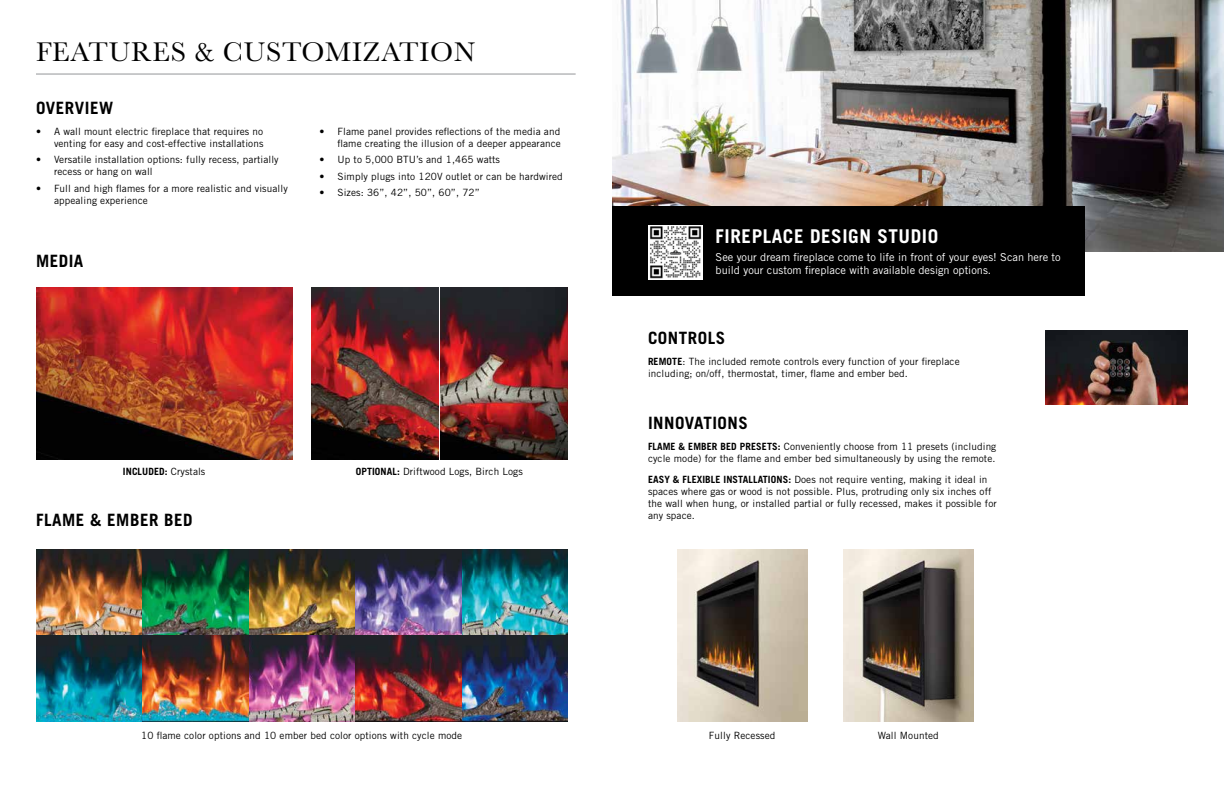
<style>
.page{position:relative;width:1224px;height:792px;background:#fff}
.page>*{position:absolute;margin:0;border:0;box-sizing:border-box;transform-origin:0 0}
.t1{font:28px "Baskerville";letter-spacing:.03em;color:#000}
.t2{font:700 19px "Trade Gothic LT Std";letter-spacing:.03em;color:#fff}
.t3{font:700 17px "Trade Gothic LT Std";letter-spacing:.03em;color:#000}
.t4{font:11px/13.2px "Trade Gothic LT Std";color:#fff}
.t5{font:10px/12px "Trade Gothic LT Std";letter-spacing:.01em;color:#000}
.t6{font:700 10px "Trade Gothic LT Std";letter-spacing:.01em;color:#000}
.s1{font-weight:400}
.s2{font-weight:700}
</style>
<div class="page">
<img style="left:612px;top:0;width:612px;height:251px">
<div style="left:612px;top:206px;width:473px;height:90px;background:#000"></div>
<img style="left:648px;top:225px;width:54px;height:54px">
<img style="left:1045px;top:330px;width:143px;height:74px">
<img style="left:36px;top:288px;width:256px;height:172px">
<img style="left:311px;top:288px;width:127px;height:172px">
<img style="left:440px;top:288px;width:127px;height:172px">
<img style="left:36px;top:549px;width:531px;height:172px">
<img style="left:677px;top:549px;width:130px;height:172px">
<img style="left:843px;top:550px;width:130px;height:171px">
<hr style="left:36px;top:74px;width:540px;height:1px;background:#939598">
<h1 class="t1" style="left:36px;top:34px;width:441px">FEATURES &amp; CUSTOMIZATION</h1>
<h3 class="t3" style="left:36px;top:97px;width:79px">OVERVIEW</h3>
<p class="t5" style="left:36px;top:125px;width:229px;text-align:right">• A wall mount electric fireplace that requires no venting for easy and cost-effective installations</p>
<p class="t5" style="left:54px;top:154px;width:226px;text-indent:-18px">• Versatile installation options: fully recess, partially recess or hang on wall</p>
<p class="t5" style="left:54px;top:182px;width:235px;text-indent:-18px">• Full and high flames for a more realistic and visually appealing experience</p>
<p class="t5" style="left:320px;top:125px;width:243px;text-align:right">• Flame panel provides reflections of the media and flame creating the illusion of a deeper appearance</p>
<p class="t5" style="left:320px;top:154px;width:182px">• Up to 5,000 BTU’s and 1,465 watts</p>
<p class="t5" style="left:320px;top:170px;width:245px">• Simply plugs into 120V outlet or can be hardwired</p>
<p class="t5" style="left:320px;top:187px;width:162px">• Sizes: 36”, 42”, 50”, 60”, 72”</p>
<h3 class="t3" style="left:36px;top:250px;width:49px">MEDIA</h3>
<p class="t6" style="left:123px;top:465px;width:84px">INCLUDED: <span class="s1">Crystals</span></p>
<h3 class="t3" style="left:36px;top:509px;width:158px">FLAME &amp; EMBER BED</h3>
<p class="t5" style="left:356px;top:465px;width:169px"><span class="s2">OPTIONAL:</span> Driftwood Logs, Birch Logs</p>
<h2 class="t2" style="left:716px;top:224px;width:224px">FIREPLACE DESIGN STUDIO</h2>
<p class="t4" style="left:716px;top:250px;width:347px">See your dream fireplace come to life in front of your eyes! Scan here to build your custom fireplace with available design options.</p>
<h3 class="t3" style="left:648px;top:327px;width:79px">CONTROLS</h3>
<p class="t5" style="left:648px;top:355px;width:313px"><span class="s2">REMOTE</span>: The included remote controls every function of your fireplace including; on/off, thermostat, timer, flame and ember bed.</p>
<h3 class="t3" style="left:648px;top:412px;width:101px">INNOVATIONS</h3>
<p class="t5" style="left:648px;top:440px;width:350px"><span class="s2">FLAME &amp; EMBER BED PRESETS:</span> Conveniently choose from 11 presets (including cycle mode) for the flame and ember bed simultaneously by using the remote.</p>
<p class="t5" style="left:648px;top:473px;width:350px"><span class="s2">EASY &amp; FLEXIBLE INSTALLATIONS:</span> Does not require venting, making it ideal in spaces where gas or wood is not possible. Plus, protruding only six inches off the wall when hung, or installed partial or fully recessed, makes it possible for any space.</p>
<p class="t5" style="left:141px;top:729px;width:323px">10 flame color options and 10 ember bed color options with cycle mode</p>
<p class="t5" style="left:709px;top:729px;width:68px">Fully Recessed</p>
<p class="t5" style="left:878px;top:729px;width:63px">Wall Mounted</p>
</div>
